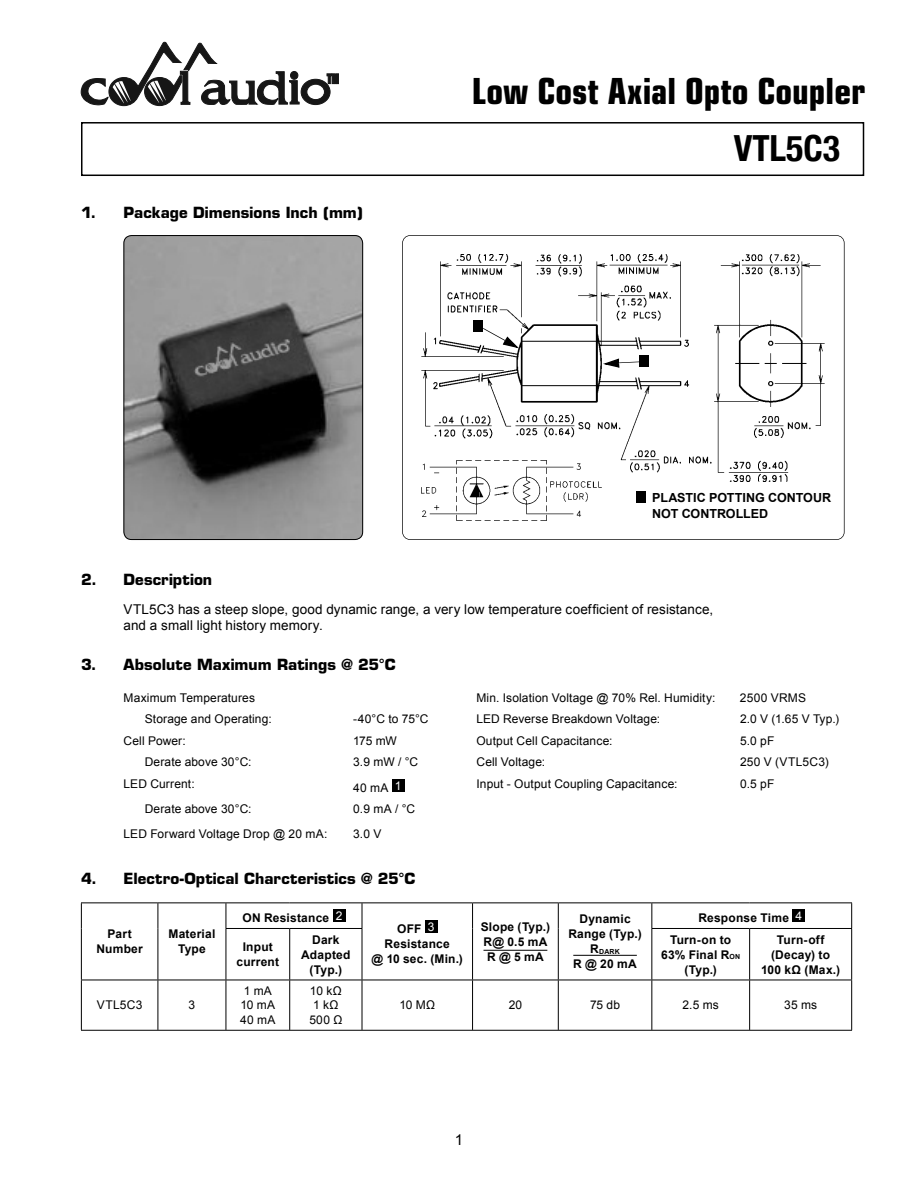
<style>
.page{position:relative;width:918px;height:1188px;background:#fff}
.page>*{position:absolute;margin:0;border:0;box-sizing:border-box;transform-origin:0 0}
.t1{font:700 condensed 36px "Eurostile";color:#000}
.t2{font:700 condensed 36px "Helvetica Neue";color:#000}
.t3{font:700 15px "Eurostile";letter-spacing:.005em;color:#000}
.t4{font:15px "Arial";color:#000}
.t5{font:13.5px/16.5px "Arial";letter-spacing:.005em;color:#000}
.t6{font:700 12.6px/15.3px "Arial";color:#000}
.t7{font:12px/14.4px "Arial";letter-spacing:.01em;color:#000}
.t8{font:700 12px/15px "Arial";letter-spacing:.015em;color:#000;text-align:center}
.t9{font:700 7.05px "Arial";color:#000}
.s1{font-size:7.05px}
.s2{font-size:12px}
</style>
<div class="page">
<svg style="left:81px;top:42px;width:258px;height:64px"></svg>
<div style="left:81px;top:122px;width:783px;height:54px;border:2px solid #000"></div>
<hr style="left:81px;top:902px;width:77px;height:1px;background:#000">
<svg style="left:81px;top:903px;width:1px;height:25px"></svg>
<hr style="left:158px;top:902px;width:68px;height:1px;background:#000">
<svg style="left:158px;top:903px;width:1px;height:25px"></svg>
<hr style="left:81px;top:928px;width:1px;height:52px;background:#000">
<hr style="left:158px;top:928px;width:1px;height:52px;background:#000">
<hr style="left:226px;top:902px;width:64px;height:1px;background:#000">
<svg style="left:226px;top:903px;width:1px;height:25px"></svg>
<hr style="left:290px;top:902px;width:183px;height:1px;background:#000">
<svg style="left:362px;top:903px;width:1px;height:25px"></svg>
<hr style="left:473px;top:902px;width:85px;height:1px;background:#000">
<svg style="left:472px;top:903px;width:1px;height:25px"></svg>
<hr style="left:558px;top:902px;width:94px;height:1px;background:#000">
<svg style="left:558px;top:903px;width:1px;height:25px"></svg>
<hr style="left:472px;top:928px;width:1px;height:52px;background:#000">
<hr style="left:558px;top:928px;width:1px;height:52px;background:#000">
<hr style="left:652px;top:902px;width:98px;height:1px;background:#000">
<svg style="left:651px;top:903px;width:1px;height:25px"></svg>
<hr style="left:750px;top:902px;width:102px;height:1px;background:#000">
<svg style="left:851px;top:903px;width:1px;height:25px"></svg>
<hr style="left:226px;top:928px;width:64px;height:1px;background:#000">
<hr style="left:226px;top:929px;width:1px;height:51px;background:#000">
<hr style="left:290px;top:928px;width:72px;height:1px;background:#000">
<hr style="left:289px;top:929px;width:1px;height:51px;background:#000">
<hr style="left:362px;top:929px;width:1px;height:51px;background:#000">
<hr style="left:651px;top:928px;width:99px;height:1px;background:#000">
<hr style="left:651px;top:929px;width:1px;height:51px;background:#000">
<hr style="left:750px;top:928px;width:102px;height:1px;background:#000">
<hr style="left:749px;top:929px;width:1px;height:51px;background:#000">
<hr style="left:851px;top:929px;width:1px;height:51px;background:#000">
<hr style="left:81px;top:980px;width:77px;height:1px;background:#000">
<hr style="left:81px;top:980px;width:1px;height:50px;background:#000">
<hr style="left:158px;top:980px;width:68px;height:1px;background:#000">
<hr style="left:158px;top:980px;width:1px;height:50px;background:#000">
<hr style="left:226px;top:980px;width:64px;height:1px;background:#000">
<hr style="left:226px;top:980px;width:1px;height:50px;background:#000">
<hr style="left:290px;top:980px;width:72px;height:1px;background:#000">
<hr style="left:289px;top:980px;width:1px;height:50px;background:#000">
<hr style="left:362px;top:980px;width:111px;height:1px;background:#000">
<hr style="left:362px;top:980px;width:1px;height:50px;background:#000">
<hr style="left:473px;top:980px;width:85px;height:1px;background:#000">
<hr style="left:472px;top:980px;width:1px;height:50px;background:#000">
<hr style="left:558px;top:980px;width:94px;height:1px;background:#000">
<hr style="left:558px;top:980px;width:1px;height:50px;background:#000">
<hr style="left:652px;top:980px;width:98px;height:1px;background:#000">
<hr style="left:651px;top:980px;width:1px;height:50px;background:#000">
<hr style="left:750px;top:980px;width:102px;height:1px;background:#000">
<hr style="left:749px;top:980px;width:1px;height:50px;background:#000">
<hr style="left:851px;top:980px;width:1px;height:50px;background:#000">
<hr style="left:81px;top:1030px;width:771px;height:1px;background:#000">
<div style="left:333px;top:909px;width:12px;height:13px;background:#000"></div>
<div style="left:425px;top:920px;width:12px;height:13px;background:#000"></div>
<hr style="left:484px;top:950px;width:63px;height:1px;background:#000">
<hr style="left:573px;top:955px;width:64px;height:1px;background:#000">
<div style="left:792px;top:909px;width:13px;height:13px;background:#000"></div>
<svg style="left:402px;top:235px;width:443px;height:305px"></svg>
<img style="left:124px;top:235px;width:239px;height:305px;border-radius:8px">
<div style="left:124px;top:235px;width:239px;height:305px;border:1px solid #000;border-radius:8px"></div>
<div style="left:392px;top:779px;width:12px;height:13px;background:#000"></div>
<p class="t3" style="left:81px;top:207px;width:283px">1. Package Dimensions Inch (mm)</p>
<h1 class="t1" style="left:472px;top:78px;width:395px">Low Cost Axial Opto Coupler</h1>
<h1 class="t2" style="left:734px;top:126px;width:108px">VTL5C3</h1>
<p class="t6" style="left:652px;top:490px;width:181px">PLASTIC POTTING CONTOUR<br>NOT CONTROLLED</p>
<p class="t3" style="left:81px;top:573px;width:133px">2. Description</p>
<p class="t5" style="left:124px;top:601px;width:591px">VTL5C3 has a steep slope, good dynamic range, a very low temperature coefficient of resistance, and a small light history memory.</p>
<p class="t3" style="left:81px;top:658px;width:316px">3. Absolute Maximum Ratings @ 25°C</p>
<p class="t7" style="left:124px;top:690px;width:133px">Maximum Temperatures</p>
<p class="t7" style="left:476px;top:690px;width:241px">Min. Isolation Voltage @ 70% Rel. Humidity:</p>
<p class="t7" style="left:740px;top:690px;width:68px">2500 VRMS</p>
<p class="t7" style="left:145px;top:712px;width:128px">Storage and Operating:</p>
<p class="t7" style="left:353px;top:712px;width:77px">-40°C to 75°C</p>
<p class="t7" style="left:476px;top:712px;width:185px">LED Reverse Breakdown Voltage:</p>
<p class="t7" style="left:740px;top:712px;width:101px">2.0 V (1.65 V Typ.)</p>
<p class="t7" style="left:124px;top:733px;width:64px">Cell Power:</p>
<p class="t7" style="left:353px;top:733px;width:45px">175 mW</p>
<p class="t7" style="left:476px;top:733px;width:138px">Output Cell Capacitance:</p>
<p class="t7" style="left:740px;top:733px;width:36px">5.0 pF</p>
<p class="t7" style="left:145px;top:755px;width:108px">Derate above 30°C:</p>
<p class="t7" style="left:353px;top:755px;width:67px">3.9 mW / °C</p>
<p class="t7" style="left:476px;top:755px;width:70px">Cell Voltage:</p>
<p class="t7" style="left:740px;top:755px;width:90px">250 V (VTL5C3)</p>
<p class="t7" style="left:124px;top:776px;width:73px">LED Current:</p>
<p class="t7" style="left:353px;top:781px;width:50px">40 mA <sup>1</sup></p>
<p class="t7" style="left:476px;top:776px;width:203px">Input - Output Coupling Capacitance:</p>
<p class="t7" style="left:740px;top:776px;width:36px">0.5 pF</p>
<p class="t7" style="left:145px;top:802px;width:108px">Derate above 30°C:</p>
<p class="t7" style="left:353px;top:802px;width:64px">0.9 mA / °C</p>
<p class="t7" style="left:124px;top:826px;width:205px">LED Forward Voltage Drop @ 20 mA:</p>
<p class="t7" style="left:353px;top:826px;width:30px">3.0 V</p>
<p class="t3" style="left:81px;top:872px;width:336px">4. Electro-Optical Charcteristics @ 25°C</p>
<p class="t8" style="left:96px;top:927px;width:48px">Part<br>Number</p>
<p class="t8" style="left:168px;top:927px;width:49px">Material<br>Type</p>
<p class="t7" style="left:97px;top:998px;width:47px">VTL5C3</p>
<p class="t7" style="left:189px;top:998px;width:8px">3</p>
<p class="t8" style="left:243px;top:910px;width:101px">ON Resistance <sup>2</sup></p>
<p class="t8" style="left:698px;top:910px;width:105px">Response Time <sup>4</sup></p>
<p class="t8" style="left:372px;top:921px;width:93px">OFF <sup>3<br></sup>Resistance<br>@ 10 sec. (Min.)</p>
<p class="t8" style="left:481px;top:919px;width:71px;text-align:left">Slope (Typ.)<br>R@ 0.5 mA<br>R @ 5 mA</p>
<p class="t8" style="left:568px;top:912px;width:75px">Dynamic<br>Range (Typ.)</p>
<p class="t8" style="left:237px;top:939px;width:44px">Input current</p>
<p class="t8" style="left:301px;top:932px;width:51px">Dark<br>Adapted (Typ.)</p>
<p class="t8" style="left:661px;top:932px;width:81px">Turn-on to<br>63% Final R<span class="s1">ON </span>(Typ.)</p>
<p class="t8" style="left:761px;top:932px;width:80px">Turn-off (Decay) to<br>100 kΩ (Max.)</p>
<p class="t9" style="left:590px;top:947px;width:31px"><span class="s2">R</span>DARK</p>
<p class="t8" style="left:573px;top:957px;width:65px">R @ 20 mA</p>
<p class="t7" style="left:240px;top:984px;width:37px">1 mA<br>10 mA<br>40 mA</p>
<p class="t7" style="left:309px;top:984px;width:35px;text-align:center">10 kΩ<br>1 kΩ<br>500 Ω</p>
<p class="t7" style="left:399px;top:998px;width:37px">10 MΩ</p>
<p class="t7" style="left:509px;top:998px;width:15px">20</p>
<p class="t7" style="left:590px;top:998px;width:31px">75 db</p>
<p class="t7" style="left:682px;top:998px;width:38px">2.5 ms</p>
<p class="t7" style="left:784px;top:998px;width:35px">35 ms</p>
<p class="t4" style="left:455px;top:1131px;width:10px">1</p>
</div>
